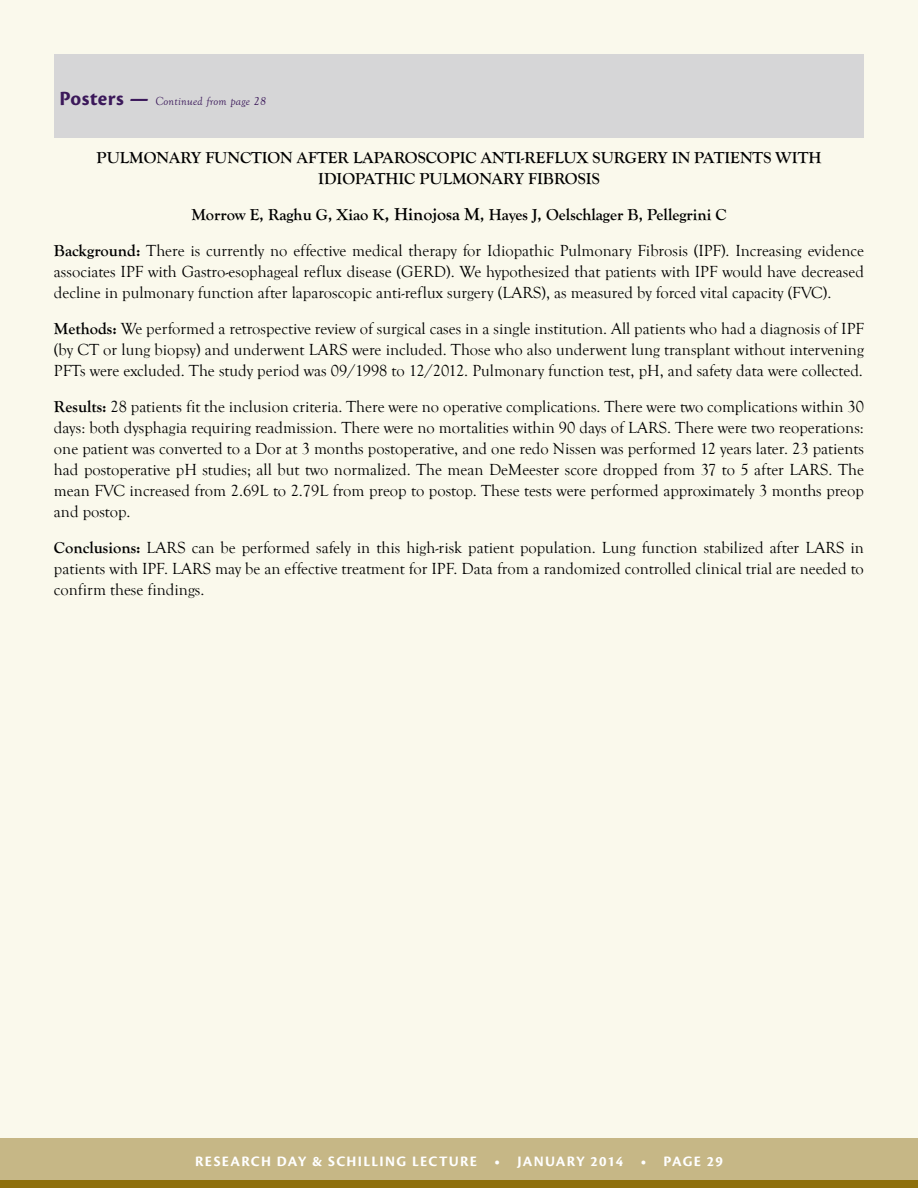
<style>
.page{position:relative;width:918px;height:1188px;background:#faf9ec}
.page>*{position:absolute;margin:0;border:0;box-sizing:border-box;transform-origin:0 0}
.t1{font:16.5px/21px "Goudy Old Style T";color:#000;text-align:justify}
.t2{font:700 16.5px/21px "Goudy Old Style T";color:#000;text-align:center}
.t3{font:700 15px "Cronos Pro";letter-spacing:.085em;color:#fff}
.t4{font:700 15px "Cronos Pro";letter-spacing:.065em;color:#fff}
.t5{font:italic 12px "Goudy Old Style T";letter-spacing:.02em;color:#3b185a}
.s1{font-family:"Cronos Pro";font-weight:700;font-style:normal;font-size:21px}
.s2{font-weight:700}
.s3{font-weight:700;font-size:18px}
</style>
<div class="page">
<div style="left:0;top:1139px;width:918px;height:49px;background:#c6b786"></div>
<div style="left:0;top:1180px;width:918px;height:8px;background:#8e6f0c"></div>
<div style="left:54px;top:54px;width:810px;height:83px;background:#d6d6d7"></div>
<p class="t5" style="left:59px;top:95px;width:208px"><span class="s1">POSTERS —</span> Continued from page 28</p>
<p class="t2" style="left:97px;top:148px;width:726px">PULMONARY FUNCTION AFTER LAPAROSCOPIC ANTI-REFLUX SURGERY IN PATIENTS WITH<br>IDIOPATHIC PULMONARY FIBROSIS</p>
<p class="t1" style="left:54px;top:197px;width:811px;line-height:36px;text-align:center"><span class="s2">Morrow E, Raghu G, Xiao K</span><span class="s3">, Hinojosa M</span><span class="s2">, Hayes J, Oelschlager B, Pellegrini C<br>Background:</span> There is currently no effective medical therapy for Idiopathic Pulmonary Fibrosis (IPF). Increasing evidence</p>
<p class="t1" style="left:54px;top:262px;width:811px">associates IPF with Gastro-esophageal reflux disease (GERD). We hypothesized that patients with IPF would have decreased decline in pulmonary function after laparoscopic anti-reflux surgery (LARS), as measured by forced vital capacity (FVC).</p>
<p class="t1" style="left:54px;top:319px;width:811px"><span class="s2">Methods:</span> We performed a retrospective review of surgical cases in a single institution. All patients who had a diagnosis of IPF (by CT or lung biopsy) and underwent LARS were included. Those who also underwent lung transplant without intervening PFTs were excluded. The study period was 09/1998 to 12/2012. Pulmonary function test, pH, and safety data were collected.</p>
<p class="t1" style="left:54px;top:397px;width:812px"><span class="s2">Results:</span> 28 patients fit the inclusion criteria. There were no operative complications. There were two complications within 30 days: both dysphagia requiring readmission. There were no mortalities within 90 days of LARS. There were two reoperations: one patient was converted to a Dor at 3 months postoperative, and one redo Nissen was performed 12 years later. 23 patients had postoperative pH studies; all but two normalized. The mean DeMeester score dropped from 37 to 5 after LARS. The mean FVC increased from 2.69L to 2.79L from preop to postop. These tests were performed approximately 3 months preop and postop.</p>
<p class="t1" style="left:54px;top:538px;width:811px"><span class="s2">Conclusions:</span> LARS can be performed safely in this high-risk patient population. Lung function stabilized after LARS in patients with IPF. LARS may be an effective treatment for IPF. Data from a randomized controlled clinical trial are needed to confirm these findings.</p>
<p class="t3" style="left:195px;top:1152px;width:144px">RESEARCH DAY &amp; SCH</p>
<p class="t3" style="left:358px;top:1152px;width:110px">ILLING LECTURE</p>
<p class="t4" style="left:495px;top:1152px;width:230px">• JANUARY 2014 • PAG E 29</p>
</div>
